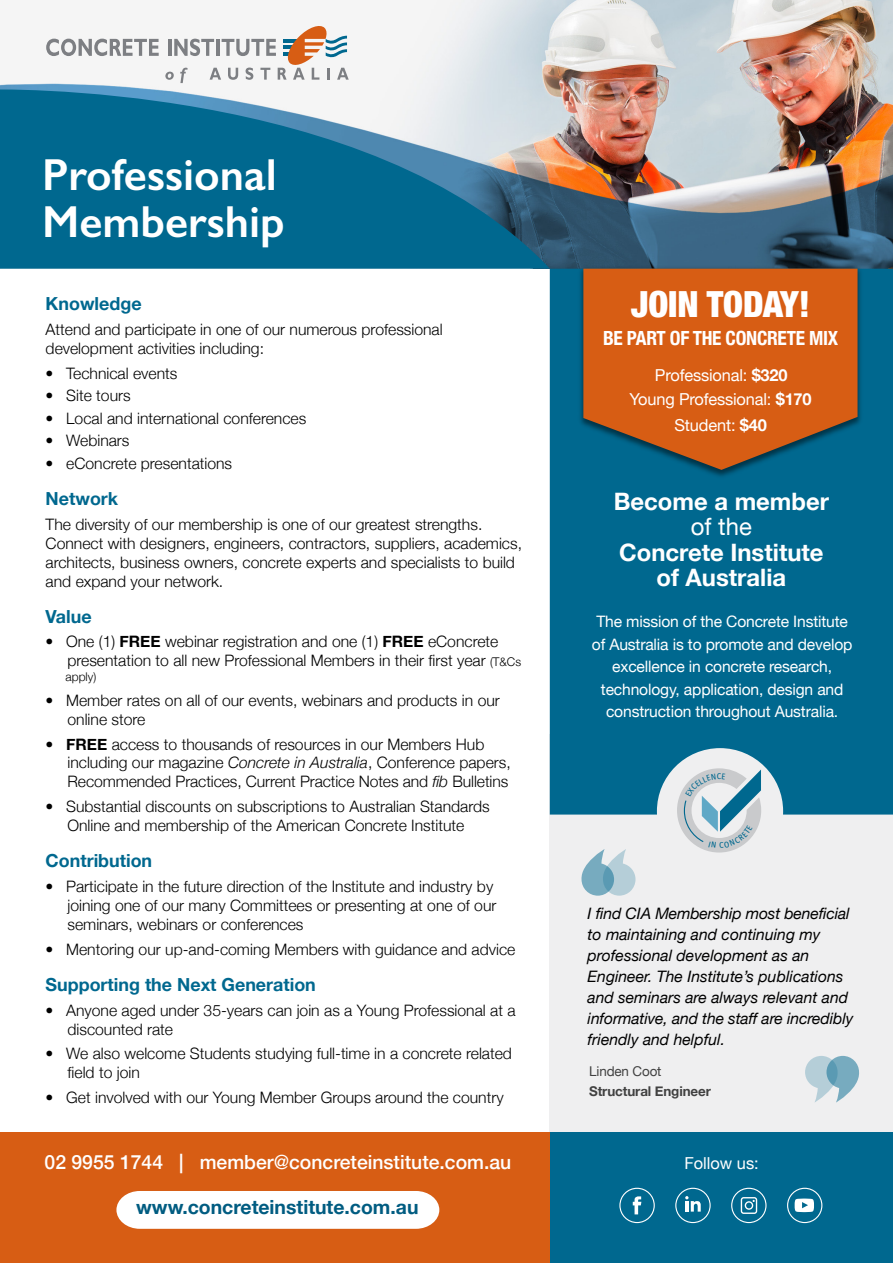
<style>
.page{position:relative;width:893px;height:1263px;background:#fff}
.page>*{position:absolute;margin:0;border:0;box-sizing:border-box;transform-origin:0 0}
.t1{font:600 45px/46.5px "Gill Sans";color:#fff}
.t2{font:900 condensed 36px "Helvetica Neue LT Pro";color:#fff}
.t3{font:700 24px/25.5px "Helvetica Neue";color:#fff;text-align:center}
.t4{font:24px "Helvetica Neue";color:#fff}
.t5{font:500 19.5px "Helvetica Neue";color:#fff}
.t6{font:700 19.5px "Helvetica Neue";color:#005c81}
.t7{font:700 condensed 19.5px "Helvetica Neue";letter-spacing:-.015em;color:#fff}
.t8{font:700 18px "Helvetica Neue LT Pro";color:#00688f}
.t9{font:16.5px/24.9px "Helvetica Neue";letter-spacing:-.01em;color:#fff;text-align:center}
.t10{font:300 15.75px/18.9px "Helvetica Neue";color:#000}
.t11{font:italic 15.75px/21px "Helvetica Neue";color:#000}
.t12{font:15.75px/22.5px "Helvetica Neue";letter-spacing:-.01em;color:#fff;text-align:center}
.t13{font:700 13.5px "Helvetica Neue";letter-spacing:-.01em;color:#414141}
.t14{font:13.5px "Helvetica Neue";letter-spacing:-.01em;color:#414141}
.t15{font:300 12px "Helvetica Neue";color:#000}
.t16{font:500 8.1px "Avenir Next Condensed";color:#00688f;scale:1.1 1}
.s1{font-weight:700}
.s2{font-size:12px}
.s3{font-style:italic}
</style>
<div class="page">
<div style="left:550px;top:734px;width:343px;height:529px;background:#efeff0"></div>
<div style="left:0;top:1132px;width:893px;height:131px;background:#d75d14"></div>
<img style="left:51px;top:0;width:842px;height:269px">
<svg style="left:46px;top:39px;width:113px;height:17px"></svg>
<svg style="left:165px;top:23px;width:184px;height:56px"></svg>
<div style="left:550px;top:269px;width:343px;height:545px;background:#00688f"></div>
<svg style="left:0;top:79px;width:550px;height:190px;background:#3784a3"></svg>
<div style="left:550px;top:1132px;width:343px;height:131px;background:#00688f"></div>
<svg style="left:581px;top:849px;width:54px;height:47px"></svg>
<svg style="left:805px;top:1056px;width:54px;height:46px"></svg>
<img style="left:576px;top:265px;width:289px;height:216px">
<svg style="left:583px;top:269px;width:274px;height:201px;background:#ba5d22"></svg>
<div style="left:116px;top:1191px;width:323px;height:38px;background:#fff"></div>
<div style="left:619px;top:1188px;width:36px;height:35px;border:1px solid #fff;border-radius:50%"></div>
<svg style="left:633px;top:1196px;width:8px;height:18px"></svg>
<div style="left:731px;top:1188px;width:35px;height:35px;border:1px solid #fff;border-radius:50%"></div>
<svg style="left:741px;top:1197px;width:16px;height:17px"></svg>
<div style="left:675px;top:1188px;width:36px;height:35px;border:1px solid #fff;border-radius:50%"></div>
<svg style="left:685px;top:1196px;width:16px;height:15px"></svg>
<div style="left:787px;top:1188px;width:35px;height:35px;border:1px solid #fff;border-radius:50%"></div>
<svg style="left:795px;top:1198px;width:19px;height:14px"></svg>
<svg style="left:677px;top:768px;width:84px;height:84px"></svg>
<h1 class="t1" style="left:42px;top:152px;width:244px">Professional<br>Membership</h1>
<p class="t8" style="left:46px;top:293px;width:98px">Knowledge</p>
<p class="t10" style="left:46px;top:319px;width:399px">Attend and participate in one of our numerous professional development activities including:</p>
<p class="t10" style="left:46px;top:363px;width:133px">• Technical events</p>
<p class="t10" style="left:46px;top:385px;width:87px">• Site tours</p>
<p class="t10" style="left:46px;top:408px;width:262px">• Local and international conferences</p>
<p class="t10" style="left:46px;top:430px;width:85px">• Webinars</p>
<p class="t10" style="left:46px;top:453px;width:188px">• eConcrete presentations</p>
<p class="t8" style="left:46px;top:487px;width:74px">Network</p>
<p class="t10" style="left:46px;top:514px;width:478px">The diversity of our membership is one of our greatest strengths.<br>Connect with designers, engineers, contractors, suppliers, academics, architects, business owners, concrete experts and specialists to build and expand your network.</p>
<p class="t8" style="left:46px;top:605px;width:48px">Value</p>
<p class="t10" style="left:68px;top:631px;width:455px;text-indent:-22px">• One (1) <span class="s1">FREE</span> webinar registration and one (1) <span class="s1">FREE</span> eConcrete presentation to all new Professional Members in their first year <span class="s2">(T&amp;Cs</span></p>
<p class="t15" style="left:66px;top:667px;width:32px">apply)</p>
<p class="t10" style="left:68px;top:689px;width:434px;text-indent:-22px">• Member rates on all of our events, webinars and products in our online store</p>
<p class="t10" style="left:68px;top:733px;width:445px;text-indent:-22px">• <span class="s1">FREE</span> access to thousands of resources in our Members Hub including our magazine <span class="s3">Concrete in Australia</span>, Conference papers,<br>Recommended Practices, Current Practice Notes and <span class="s3">fib</span> Bulletins</p>
<p class="t10" style="left:46px;top:796px;width:446px;text-align:center">• Substantial discounts on subscriptions to Australian Standards<br>Online and membership of the American Concrete Institute</p>
<p class="t8" style="left:46px;top:849px;width:108px">Contribution</p>
<p class="t10" style="left:68px;top:876px;width:430px;text-indent:-22px">• Participate in the future direction of the Institute and industry by joining one of our many Committees or presenting at one of our seminars, webinars or conferences</p>
<p class="t10" style="left:46px;top:938px;width:471px">• Mentoring our up-and-coming Members with guidance and advice</p>
<p class="t8" style="left:46px;top:973px;width:272px">Supporting the Next Generation</p>
<p class="t10" style="left:68px;top:999px;width:450px;text-indent:-22px">• Anyone aged under 35-years can join as a Young Professional at a discounted rate</p>
<p class="t10" style="left:68px;top:1043px;width:446px;text-indent:-22px">• We also welcome Students studying full-time in a concrete related field to join</p>
<p class="t10" style="left:46px;top:1087px;width:460px">• Get involved with our Young Member Groups around the country</p>
<h2 class="t2" style="left:631px;top:283px;width:180px">JOIN TODAY!</h2>
<p class="t7" style="left:603px;top:322px;width:237px">BE PART OF THE CONCRETE MIX</p>
<p class="t9" style="left:630px;top:364px;width:184px">Professional: <span class="s1">$320<br></span>Young Professional: <span class="s1">$170<br></span>Student: <span class="s1">$40</span></p>
<h3 class="t3" style="left:614px;top:489px;width:217px">Become a member</h3>
<h3 class="t4" style="left:691px;top:509px;width:62px">of the</h3>
<h3 class="t3" style="left:619px;top:540px;width:206px">Concrete Institute of Australia</h3>
<p class="t12" style="left:592px;top:611px;width:262px">The mission of the Concrete Institute of Australia is to promote and develop excellence in concrete research, technology, application, design and construction throughout Australia.</p>
<p class="t16" style="left:717px;top:771px;width:5px">C</p>
<p class="t11" style="left:588px;top:904px;width:267px">I find CIA Membership most beneficial to maintaining and continuing my professional development as an Engineer. The Institute’s publications and seminars are always relevant and informative, and the staff are incredibly friendly and helpful.</p>
<p class="t14" style="left:589px;top:1062px;width:74px">Linden Coot</p>
<p class="t13" style="left:589px;top:1080px;width:123px">Structural Engineer</p>
<p class="t5" style="left:45px;top:1146px;width:468px">02 9955 1744 | member@concreteinstitute.com.au</p>
<p class="t9" style="left:684px;top:1152px;width:76px">Follow us:</p>
<p class="t6" style="left:136px;top:1192px;width:284px">www.concreteinstitute.com.au</p>
</div>
